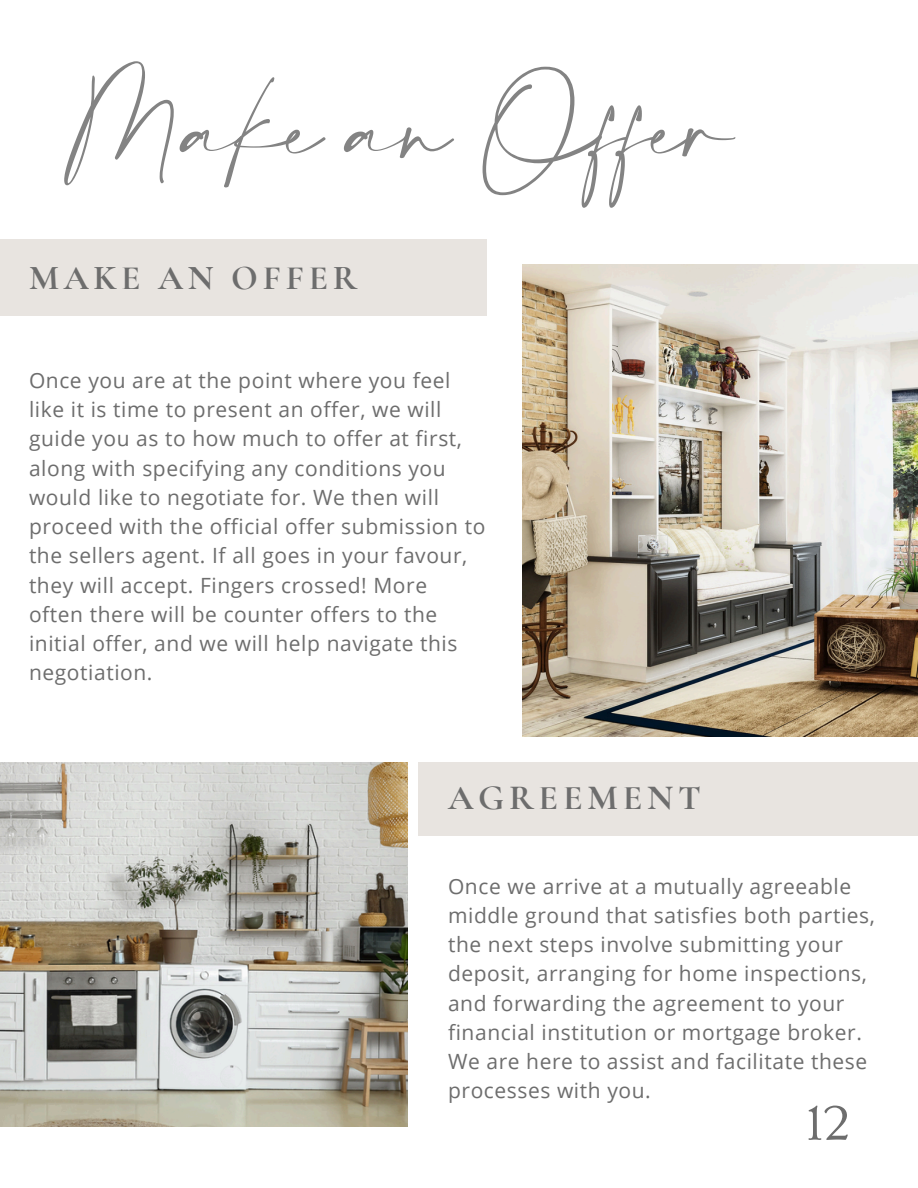
<style>
.page{position:relative;width:918px;height:1188px;background:#fff}
.page>*{position:absolute;margin:0;border:0;box-sizing:border-box;transform-origin:0 0}
.t1{font:69.9px "Amalfi Coast";color:#6d6d6d}
.t2{font:51px "Ovo";color:#6d6d6d}
.t3{font:700 35.55px "Cormorant Garamond";letter-spacing:.135em;color:#6d6d6d}
.t4{font:700 34.95px "Cormorant Garamond";letter-spacing:.135em;color:#6d6d6d}
.t5{font:21px/29.2px "Open Sans";letter-spacing:.03em;color:#6d6d6d}
</style>
<div class="page">
<div style="left:0;top:240px;width:487px;height:76px;background:#e8e4e0"></div>
<div style="left:418px;top:763px;width:500px;height:73px;background:#e8e4e0"></div>
<img style="left:523px;top:264px;width:395px;height:473px">
<img style="left:0;top:763px;width:408px;height:363px">
<h1 class="t1" style="left:65px;top:91px;width:671px">Make an Offer</h1>
<h1 class="t4" style="left:29px;top:257px;width:330px">MAKE AN OFFER</h1>
<p class="t5" style="left:29px;top:365px;width:458px">Once you are at the point where you feel like it is time to present an offer, we will guide you as to how much to offer at first, along with specifying any conditions you would like to negotiate for. We then will proceed with the official offer submission to the sellers agent. If all goes in your favour, they will accept. Fingers crossed! More often there will be counter offers to the initial offer, and we will help navigate this negotiation.</p>
<h2 class="t3" style="left:448px;top:777px;width:254px">AGREEMENT</h2>
<p class="t5" style="left:448px;top:871px;width:428px">Once we arrive at a mutually agreeable middle ground that satisfies both parties, the next steps involve submitting your deposit, arranging for home inspections, and forwarding the agreement to your financial institution or mortgage broker.<br>We are here to assist and facilitate these processes with you.</p>
<p class="t2" style="left:806px;top:1095px;width:46px">12</p>
</div>
